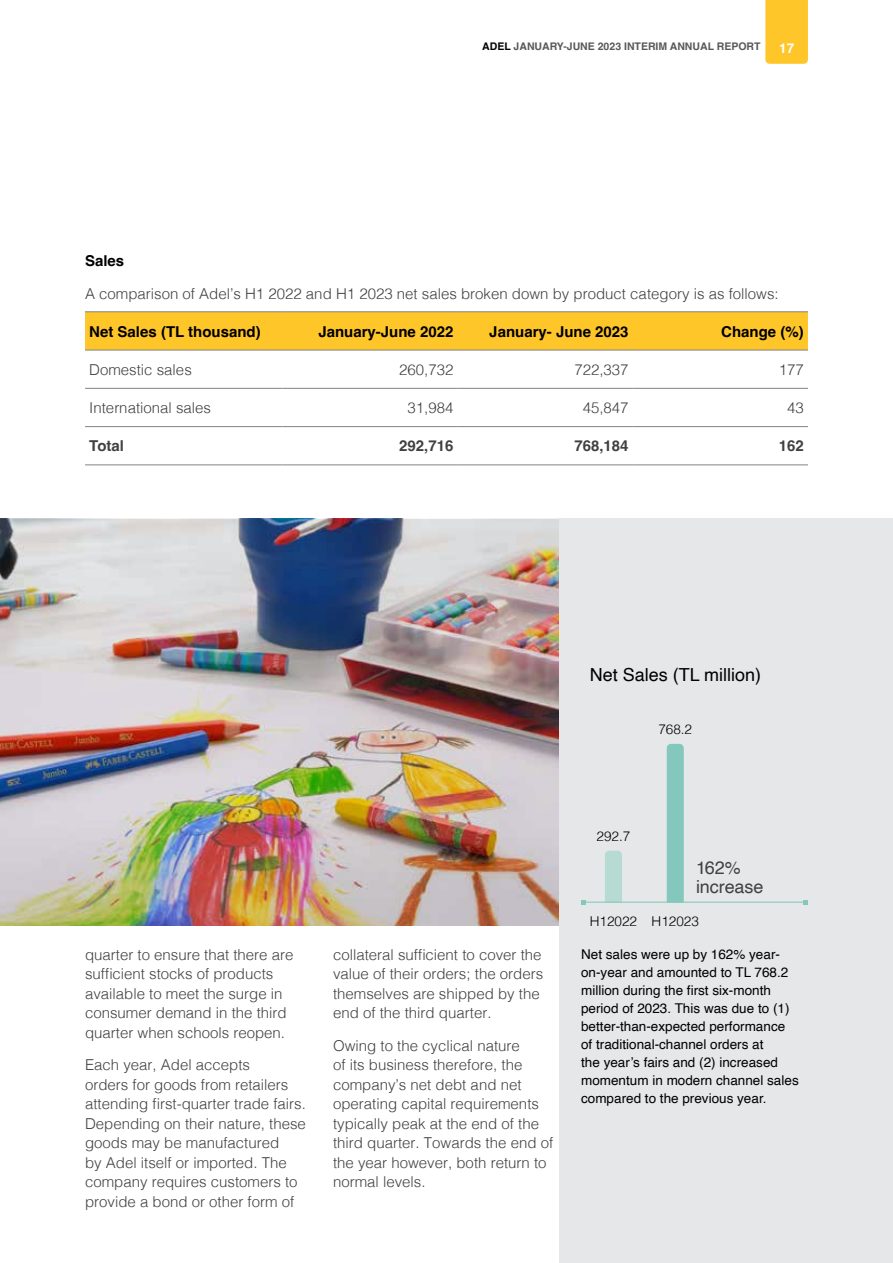
<style>
.page{position:relative;width:893px;height:1263px;background:#fff}
.page>*{position:absolute;margin:0;border:0;box-sizing:border-box;transform-origin:0 0}
.t1{font:18px "Helvetica";color:#000}
.t2{font:18px/19.5px "Helvetica";letter-spacing:-.005em;color:#414042}
.t3{font:300 15px/19.5px "Helvetica";color:#414042}
.t4{font:700 15px "Helvetica";color:#000}
.t5{font:700 15px "Helvetica";color:#414042}
.t6{font:13.5px/18px "Helvetica";color:#000}
.t7{font:300 13.5px "Helvetica";color:#000}
.t8{font:700 13.5px "Helvetica";color:#fff}
.t9{font:700 10.5px "Helvetica";color:#58595b}
.s1{color:#000}
</style>
<div class="page">
<div style="left:765px;top:0;width:43px;height:64px;background:#ffc629"></div>
<div style="left:85px;top:312px;width:723px;height:38px;background:#ffc629"></div>
<hr style="left:85px;top:311px;width:198px;height:1px;background:#808285">
<hr style="left:283px;top:311px;width:175px;height:1px;background:#808285">
<hr style="left:458px;top:311px;width:175px;height:1px;background:#808285">
<hr style="left:633px;top:311px;width:175px;height:1px;background:#808285">
<hr style="left:85px;top:350px;width:198px;height:1px;background:#808285">
<hr style="left:283px;top:350px;width:175px;height:1px;background:#808285">
<hr style="left:458px;top:350px;width:175px;height:1px;background:#808285">
<hr style="left:633px;top:350px;width:175px;height:1px;background:#808285">
<hr style="left:85px;top:388px;width:198px;height:1px;background:#808285">
<hr style="left:283px;top:388px;width:175px;height:1px;background:#808285">
<hr style="left:458px;top:388px;width:175px;height:1px;background:#808285">
<hr style="left:633px;top:388px;width:175px;height:1px;background:#808285">
<hr style="left:85px;top:426px;width:198px;height:1px;background:#808285">
<hr style="left:283px;top:426px;width:175px;height:1px;background:#808285">
<hr style="left:458px;top:426px;width:175px;height:1px;background:#808285">
<hr style="left:633px;top:426px;width:175px;height:1px;background:#808285">
<hr style="left:85px;top:464px;width:198px;height:1px;background:#808285">
<hr style="left:283px;top:464px;width:175px;height:1px;background:#808285">
<hr style="left:458px;top:464px;width:175px;height:1px;background:#808285">
<hr style="left:633px;top:464px;width:175px;height:1px;background:#808285">
<img style="left:0;top:519px;width:560px;height:407px">
<div style="left:560px;top:519px;width:333px;height:744px;background:#e6e7e8"></div>
<div style="left:667px;top:744px;width:17px;height:158px;background:#84c7bc"></div>
<svg style="left:605px;top:851px;width:17px;height:51px"></svg>
<hr style="left:584px;top:902px;width:222px;height:1px;background:#84c7bc">
<svg style="left:582px;top:900px;width:4px;height:4px"></svg>
<svg style="left:804px;top:900px;width:4px;height:4px"></svg>
<p class="t9" style="left:482px;top:40px;width:280px"><span class="s1">ADEL</span> JANUARY-JUNE 2023 INTERIM ANNUAL REPORT</p>
<p class="t8" style="left:779px;top:40px;width:17px">17</p>
<p class="t4" style="left:85px;top:252px;width:41px">Sales</p>
<p class="t3" style="left:85px;top:282px;width:695px">A comparison of Adel’s H1 2022 and H1 2023 net sales broken down by product category is as follows:</p>
<p class="t4" style="left:89px;top:322px;width:173px">Net Sales (TL thousand)</p>
<p class="t4" style="left:318px;top:322px;width:137px">January-June 2022</p>
<p class="t4" style="left:489px;top:322px;width:141px">January- June 2023</p>
<p class="t4" style="left:721px;top:322px;width:84px">Change (%)</p>
<p class="t3" style="left:89px;top:358px;width:104px">Domestic sales</p>
<p class="t3" style="left:399px;top:358px;width:56px">260,732</p>
<p class="t3" style="left:574px;top:358px;width:56px">722,337</p>
<p class="t3" style="left:779px;top:358px;width:27px">177</p>
<p class="t3" style="left:89px;top:397px;width:123px">International sales</p>
<p class="t3" style="left:408px;top:397px;width:47px">31,984</p>
<p class="t3" style="left:583px;top:397px;width:47px">45,847</p>
<p class="t3" style="left:787px;top:397px;width:18px">43</p>
<p class="t5" style="left:89px;top:437px;width:36px">Total</p>
<p class="t5" style="left:399px;top:437px;width:56px">292,716</p>
<p class="t5" style="left:574px;top:437px;width:56px">768,184</p>
<p class="t5" style="left:779px;top:437px;width:27px">162</p>
<p class="t1" style="left:590px;top:660px;width:173px">Net Sales (TL million)</p>
<p class="t7" style="left:658px;top:718px;width:35px">768.2</p>
<p class="t3" style="left:85px;top:943px;width:210px">quarter to ensure that there are sufficient stocks of products available to meet the surge in consumer demand in the third quarter when schools reopen.</p>
<p class="t3" style="left:85px;top:1054px;width:222px">Each year, Adel accepts<br>orders for goods from retailers attending first-quarter trade fairs.<br>Depending on their nature, these goods may be manufactured<br>by Adel itself or imported. The company requires customers to provide a bond or other form of</p>
<p class="t3" style="left:333px;top:943px;width:212px">collateral sufficient to cover the value of their orders; the orders themselves are shipped by the end of the third quarter.</p>
<p class="t3" style="left:333px;top:1034px;width:222px">Owing to the cyclical nature<br>of its business therefore, the company’s net debt and net operating capital requirements typically peak at the end of the third quarter. Towards the end of the year however, both return to normal levels.</p>
<p class="t7" style="left:596px;top:825px;width:35px">292.7</p>
<p class="t2" style="left:696px;top:858px;width:69px">162% increase</p>
<p class="t7" style="left:590px;top:909px;width:111px">H12022 H12023</p>
<p class="t6" style="left:581px;top:946px;width:219px">Net sales were up by 162% year&shy;on-year and amounted to TL 768.2 million during the first six-month period of 2023. This was due to (1) better-than-expected performance of traditional-channel orders at<br>the year’s fairs and (2) increased momentum in modern channel sales compared to the previous year.</p>
</div>
